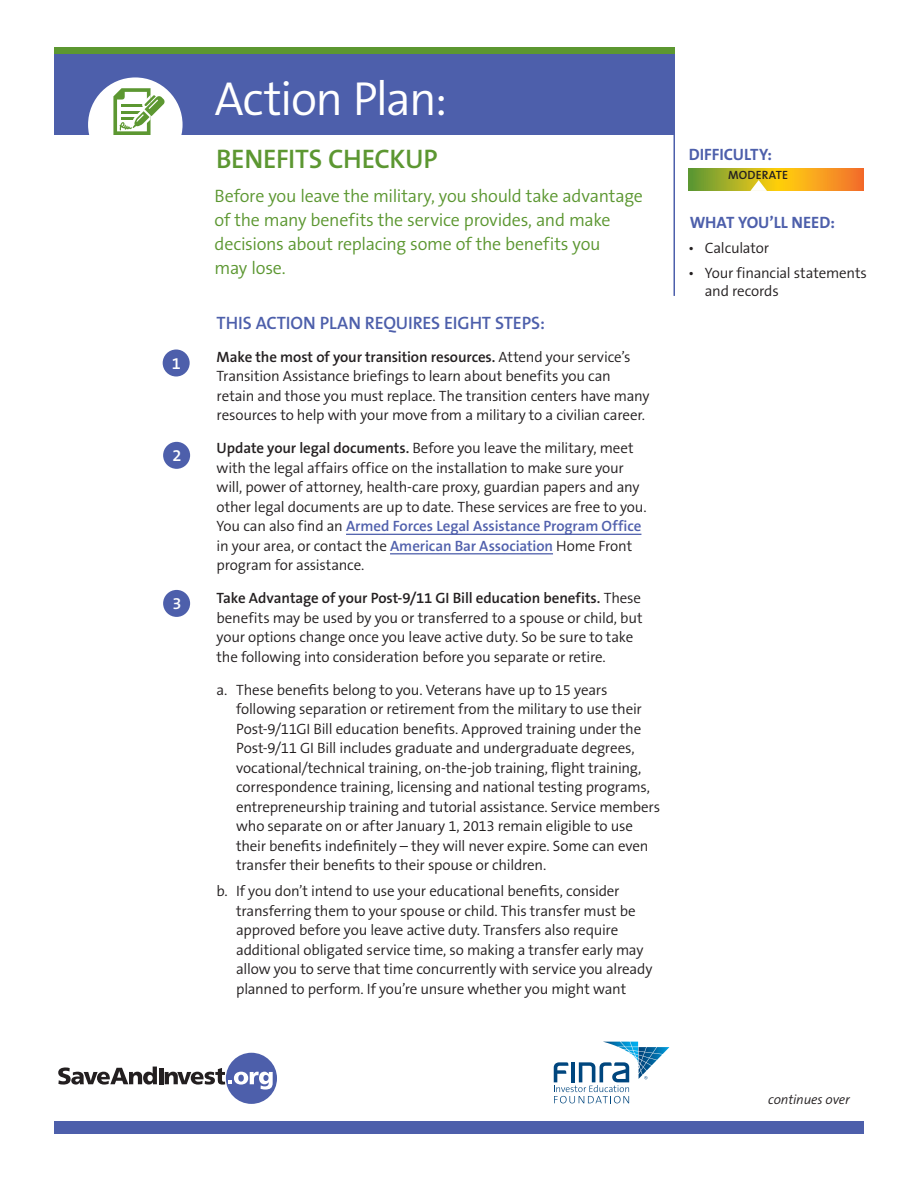
<style>
.page{position:relative;width:918px;height:1188px;background:#fff}
.page>*{position:absolute;margin:0;border:0;box-sizing:border-box;transform-origin:0 0}
.t1{font:300 48px "The Sans B4";letter-spacing:-.035em;color:#fff}
.semi-bold_header{font:600 27px "The Sans B6";letter-spacing:-.015em;color:#5c9731}
.green_intro_copy{font:300 18px/24px "The Sans B4";letter-spacing:-.015em;color:#5c9731}
.running_head{font:600 18px "The Sans B6";letter-spacing:-.01em;color:#4d5fab}
.what_you_ll_need{font:700 16.5px "The Sans B7";color:#4d5fab}
.body{font:600 16.5px "The Sans B6";color:#fff}
.body-2{font:300 15px/19.5px "The Sans B4";letter-spacing:-.01em;color:#231f20}
.t2{font:italic 300 13.5px "The Sans B4";letter-spacing:-.01em;color:#231f20}
.rating{font:600 12px "The Sans B6";letter-spacing:.005em;color:#231f20}
.s1{font-family:"The Sans B6";font-weight:600}
.s2{font-family:"The Sans B6";font-weight:600;color:#5060ac}
</style>
<div class="page">
<div style="left:54px;top:54px;width:621px;height:81px;background:#4d5fab"></div>
<div style="left:88px;top:77px;width:95px;height:95px;background:#fff;border-radius:50%"></div>
<div style="left:54px;top:1122px;width:810px;height:12px;background:#4d5fab"></div>
<div style="left:54px;top:47px;width:621px;height:7px;background:#5c9731"></div>
<div style="left:226px;top:1053px;width:51px;height:51px;background:#4d5fab;border-radius:50%"></div>
<svg style="left:58px;top:1067px;width:99px;height:18px"></svg>
<hr style="left:159px;top:1068px;width:4px;height:16px;background:#231f20">
<svg style="left:165px;top:1068px;width:108px;height:22px"></svg>
<svg style="left:554px;top:1042px;width:115px;height:61px"></svg>
<svg style="left:689px;top:168px;width:175px;height:22px;background:#d2a820"></svg>
<hr style="left:674px;top:54px;width:1px;height:242px;background:#4d5fab">
<hr style="left:346px;top:534px;width:295px;height:1px;background:#5060ac">
<hr style="left:390px;top:553px;width:163px;height:1px;background:#5060ac">
<div style="left:163px;top:350px;width:27px;height:26px;background:#4d5fab;border-radius:50%"></div>
<div style="left:163px;top:442px;width:27px;height:27px;background:#4d5fab;border-radius:50%"></div>
<div style="left:163px;top:590px;width:27px;height:27px;background:#4d5fab;border-radius:50%"></div>
<svg style="left:750px;top:180px;width:17px;height:11px"></svg>
<svg style="left:113px;top:88px;width:52px;height:47px"></svg>
<p class="body" style="left:172px;top:354px;width:11px">1</p>
<p class="body" style="left:172px;top:447px;width:11px">2</p>
<p class="body" style="left:172px;top:595px;width:11px">3</p>
<p class="t1" style="left:215px;top:73px;width:234px">Action Plan:</p>
<p class="semi-bold_header" style="left:216px;top:145px;width:223px">BENEFITS CHECKUP</p>
<p class="green_intro_copy" style="left:215px;top:185px;width:430px">Before you leave the military, you should take advantage of the many benefits the service provides, and make decisions about replacing some of the benefits you<br>may lose.</p>
<p class="running_head" style="left:217px;top:313px;width:330px">THIS ACTION PLAN REQUIRES EIGHT STEPS:</p>
<p class="body-2" style="left:217px;top:347px;width:435px"><span class="s1">Make the most of your transition resources.</span> Attend your service’s Transition Assistance briefings to learn about benefits you can retain and those you must replace. The transition centers have many resources to help with your move from a military to a civilian career.</p>
<p class="body-2" style="left:217px;top:439px;width:431px"><span class="s1">Update your legal documents.</span> Before you leave the military, meet with the legal affairs office on the installation to make sure your will, power of attorney, health-care proxy, guardian papers and any other legal documents are up to date. These services are free to you.<br>You can also find an <span class="s2">Armed Forces Legal Assistance Program Office </span>in your area, or contact the <span class="s2">American Bar Association</span> Home Front program for assistance.</p>
<p class="body-2" style="left:217px;top:589px;width:428px"><span class="s1">Take Advantage of your Post-9/11 GI Bill education benefits.</span> These benefits may be used by you or transferred to a spouse or child, but your options change once you leave active duty. So be sure to take the following into consideration before you separate or retire.</p>
<p class="body-2" style="left:236px;top:680px;width:426px;text-indent:-20px">a. These benefits belong to you. Veterans have up to 15 years following separation or retirement from the military to use their Post-9/11GI Bill education benefits. Approved training under the Post-9/11 GI Bill includes graduate and undergraduate degrees, vocational/technical training, on-the-job training, flight training, correspondence training, licensing and national testing programs, entrepreneurship training and tutorial assistance. Service members who separate on or after January 1, 2013 remain eligible to use their benefits indefinitely – they will never expire. Some can even transfer their benefits to their spouse or children.</p>
<p class="body-2" style="left:236px;top:882px;width:418px;text-indent:-20px">b. If you don’t intend to use your educational benefits, consider transferring them to your spouse or child. This transfer must be approved before you leave active duty. Transfers also require additional obligated service time, so making a transfer early may allow you to serve that time concurrently with service you already planned to perform. If you’re unsure whether you might want</p>
<p class="what_you_ll_need" style="left:689px;top:146px;width:85px">DIFFICULTY:</p>
<p class="rating" style="left:728px;top:168px;width:61px">MODERATE</p>
<p class="what_you_ll_need" style="left:690px;top:214px;width:147px">WHAT YOU’LL NEED:</p>
<p class="body-2" style="left:688px;top:239px;width:82px">• Calculator</p>
<p class="body-2" style="left:705px;top:264px;width:164px;line-height:18px;text-indent:-16px">• Your financial statements and records</p>
<p class="t2" style="left:768px;top:1093px;width:83px">continues over</p>
</div>
